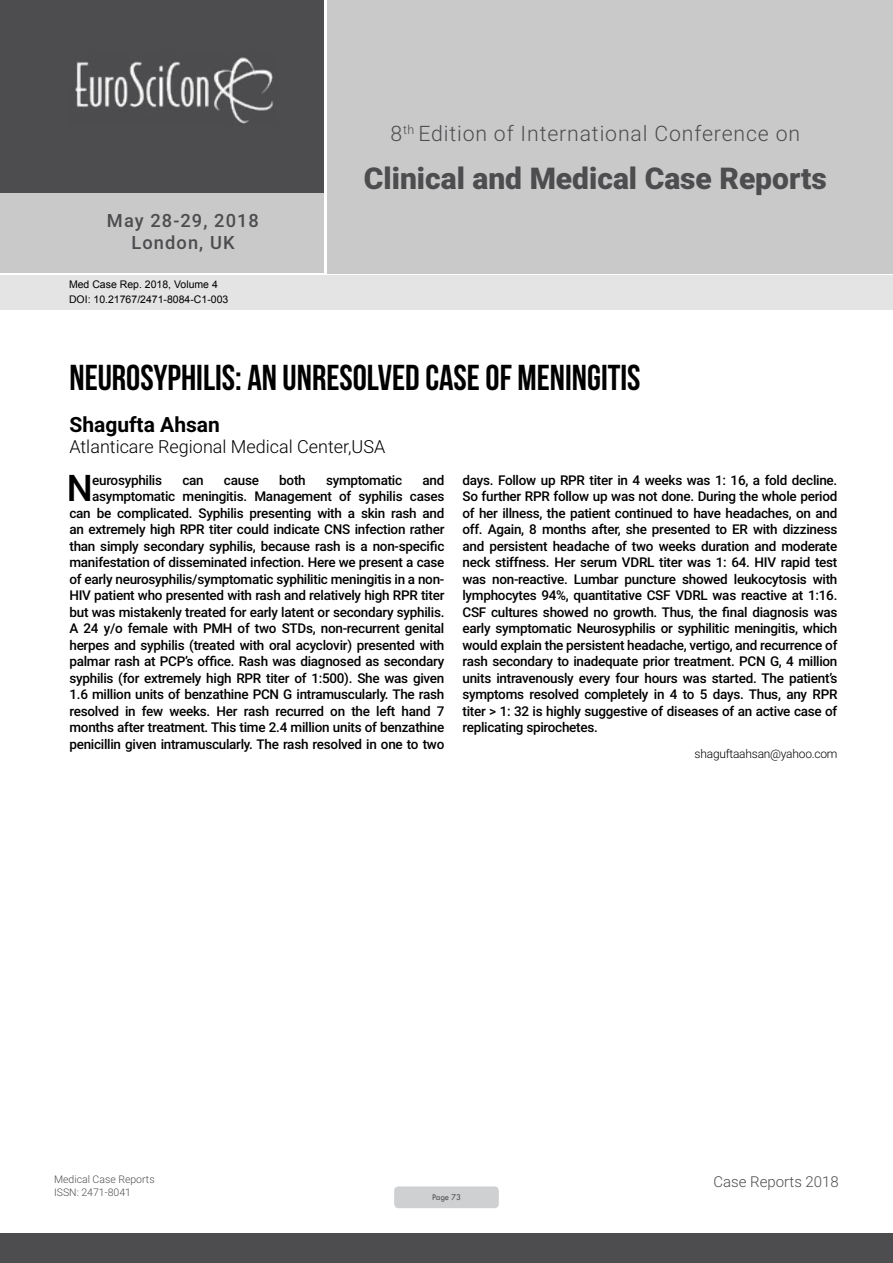
<style>
.page{position:relative;width:893px;height:1263px;background:#fff}
.page>*{position:absolute;margin:0;border:0;box-sizing:border-box;transform-origin:0 0}
.t1{font:500 36.75px "Roboto";color:#000}
.t2{font:36px "Bebas Neue";color:#000}
.t3{font:900 30px "Roboto";color:#4d4d4f}
.t4{font:300 21.3px "Roboto";letter-spacing:.04em;color:#4d4d4f}
.t5{font:700 21px "Roboto";color:#000}
.t6{font:500 18.3px/21.9px "Roboto";letter-spacing:.06em;color:#4d4d4f;text-align:center}
.t7{font:300 18px "Roboto";color:#000}
.t8{font:300 15px "Roboto";color:#4d4d4f}
.t9{font:500 13.5px/16.5px "Roboto";letter-spacing:-.02em;color:#000;text-align:right}
.t10{font:300 12px "Roboto";letter-spacing:-.02em;color:#000}
.t11{font:10.5px/14.4px "Arial";color:#000}
.t12{font:300 10.5px "Roboto";color:#4d4d4f}
.t13{font:9px "Tw Cen";letter-spacing:-.02em;color:#4d4d4f;scale:.95 1}
</style>
<div class="page">
<div style="left:0;top:0;width:323px;height:193px;background:#4d4d4f"></div>
<div style="left:1px;top:193px;width:323px;height:80px;background:#c9c9ca"></div>
<div style="left:327px;top:0;width:566px;height:273px;background:#c9c9ca"></div>
<img style="left:75px;top:57px;width:199px;height:67px">
<div style="left:0;top:1233px;width:893px;height:30px;background:#4d4d4f"></div>
<div style="left:1px;top:275px;width:892px;height:35px;background:#e4e4e4"></div>
<div style="left:394px;top:1186px;width:105px;height:22px;background:#cfd0d2;border-radius:4px"></div>
<h3 class="t6" style="left:107px;top:209px;width:154px">May 28-29, 2018<br>London, UK</h3>
<p class="t11" style="left:69px;top:278px;width:161px">Med Case Rep. 2018, Volume 4<br>DOI: 10.21767/2471-8084-C1-003</p>
<h3 class="t4" style="left:390px;top:119px;width:411px">8<sup>th</sup> Edition of International Conference on</h3>
<h3 class="t3" style="left:364px;top:157px;width:464px">Clinical and Medical Case Reports</h3>
<h2 class="t2" style="left:69px;top:358px;width:573px">NEUROSYPHILIS: AN UNRESOLVED CASE OF MENINGITIS</h2>
<h3 class="t5" style="left:69px;top:410px;width:152px">Shagufta Ahsan</h3>
<h3 class="t7" style="left:69px;top:434px;width:317px">Atlanticare Regional Medical Center,USA</h3>
<p class="t9" style="left:69px;top:471px;width:376px">and<br>asymptomatic meningitis. Management of syphilis cases can be complicated. Syphilis presenting with a skin rash and an extremely high RPR titer could indicate CNS infection rather than simply secondary syphilis, because rash is a non-specific manifestation of disseminated infection. Here we present a case of early neurosyphilis/symptomatic syphilitic meningitis in a non-HIV patient who presented with rash and relatively high RPR titer but was mistakenly treated for early latent or secondary syphilis.<br>A 24 y/o female with PMH of two STDs, non-recurrent genital herpes and syphilis (treated with oral acyclovir) presented with palmar rash at PCP’s office. Rash was diagnosed as secondary syphilis (for extremely high RPR titer of 1:500). She was given 1.6 million units of benzathine PCN G intramuscularly. The rash resolved in few weeks. Her rash recurred on the left hand 7 months after treatment. This time 2.4 million units of benzathine penicillin given intramuscularly. The rash resolved in one to two</p>
<p class="t9" style="left:462px;top:471px;width:376px;text-align:justify">days. Follow up RPR titer in 4 weeks was 1: 16, a fold decline.<br>So further RPR follow up was not done. During the whole period of her illness, the patient continued to have headaches, on and off. Again, 8 months after, she presented to ER with dizziness and persistent headache of two weeks duration and moderate neck stiffness. Her serum VDRL titer was 1: 64. HIV rapid test was non-reactive. Lumbar puncture showed leukocytosis with lymphocytes 94%, quantitative CSF VDRL was reactive at 1:16.<br>CSF cultures showed no growth. Thus, the final diagnosis was early symptomatic Neurosyphilis or syphilitic meningitis, which would explain the persistent headache, vertigo, and recurrence of rash secondary to inadequate prior treatment. PCN G, 4 million units intravenously every four hours was started. The patient’s symptoms resolved completely in 4 to 5 days. Thus, any RPR titer &gt; 1: 32 is highly suggestive of diseases of an active case of replicating spirochetes.</p>
<p class="t10" style="left:695px;top:745px;width:144px">shaguftaahsan@yahoo.com</p>
<h1 class="t1" style="left:67px;top:462px;width:28px">N</h1>
<p class="t9" style="left:92px;top:471px;width:71px">eurosyphilis</p>
<p class="t9" style="left:182px;top:471px;width:23px">can</p>
<p class="t9" style="left:224px;top:471px;width:37px">cause</p>
<p class="t9" style="left:279px;top:471px;width:28px">both</p>
<p class="t9" style="left:326px;top:471px;width:78px">symptomatic</p>
<p class="t12" style="left:54px;top:1172px;width:102px">Medical Case Reports</p>
<p class="t8" style="left:713px;top:1171px;width:127px">Case Reports 2018</p>
<p class="t12" style="left:54px;top:1185px;width:78px">ISSN: 2471-8041</p>
<p class="t13" style="left:432px;top:1192px;width:32px">Page 73</p>
</div>
